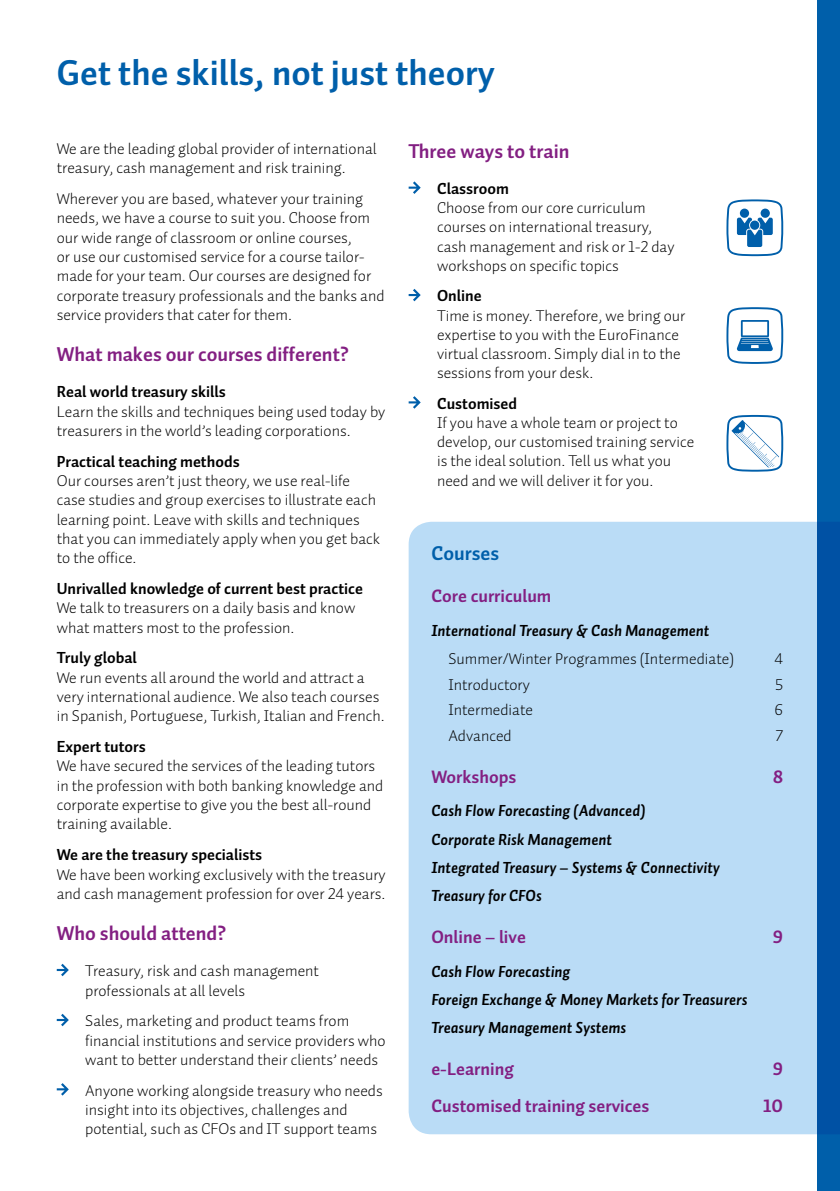
<style>
.page{position:relative;width:840px;height:1191px;background:#fff}
.page>*{position:absolute;margin:0;border:0;box-sizing:border-box;transform-origin:0 0}
.t1{font:36px "Auto 1 Bold LF";color:#005faa}
.t2{font:20px "Auto 1 Bold LF";color:#831f82}
.t3{font:20px "Auto 1 Bold LF";color:#005faa}
.t4{font:18px "Auto 1 Bold LF";color:#831f82}
.t5{font:16px/19.4px "Auto 1 Light LF";color:#000}
.t6{font:16px/28.2px "Auto 1 Bold Italic LF";color:#000}
.t7{font:16px "Auto 1 Bold LF";color:#000}
</style>
<div class="page">
<hr style="left:0;top:0;width:1px;height:1191px;background:#0090d7">
<svg style="left:57px;top:963px;width:12px;height:13px"></svg>
<svg style="left:57px;top:1013px;width:12px;height:13px"></svg>
<svg style="left:57px;top:1083px;width:12px;height:12px"></svg>
<svg style="left:408px;top:181px;width:12px;height:13px"></svg>
<svg style="left:408px;top:289px;width:12px;height:12px"></svg>
<svg style="left:408px;top:396px;width:12px;height:13px"></svg>
<svg style="left:726px;top:199px;width:56px;height:57px"></svg>
<svg style="left:726px;top:307px;width:56px;height:57px"></svg>
<svg style="left:726px;top:415px;width:56px;height:56px"></svg>
<div style="left:816px;top:0;width:23px;height:1191px;background:#005faa"></div>
<div style="left:408px;top:522px;width:431px;height:612px;background:#badcf6"></div>
<h1 class="t1" style="left:57px;top:50px;width:439px">Get the skills, not just theory</h1>
<p class="t5" style="left:57px;top:138px;width:321px">We are the leading global provider of international treasury, cash management and risk training.</p>
<p class="t5" style="left:57px;top:188px;width:329px">Wherever you are based, whatever your training needs, we have a course to suit you. Choose from our wide range of classroom or online courses,<br>or use our customised service for a course tailor&shy;made for your team. Our courses are designed for corporate treasury professionals and the banks and service providers that cater for them.</p>
<p class="t2" style="left:57px;top:341px;width:293px">What makes our courses different?</p>
<p class="t7" style="left:57px;top:382px;width:171px">Real world treasury skills</p>
<p class="t5" style="left:57px;top:401px;width:330px">Learn the skills and techniques being used today by treasurers in the world’s leading corporations.</p>
<p class="t7" style="left:57px;top:451px;width:184px">Practical teaching methods</p>
<p class="t5" style="left:57px;top:471px;width:325px">Our courses aren’t just theory, we use real-life case studies and group exercises to illustrate each learning point. Leave with skills and techniques that you can immediately apply when you get back to the office.</p>
<p class="t7" style="left:57px;top:578px;width:307px">Unrivalled knowledge of current best practice</p>
<p class="t5" style="left:57px;top:598px;width:300px">We talk to treasurers on a daily basis and know what matters most to the profession.</p>
<p class="t7" style="left:57px;top:648px;width:82px">Truly global</p>
<p class="t5" style="left:57px;top:667px;width:329px">We run events all around the world and attract a very international audience. We also teach courses in Spanish, Portuguese, Turkish, Italian and French.</p>
<p class="t7" style="left:57px;top:736px;width:90px">Expert tutors</p>
<p class="t5" style="left:57px;top:756px;width:328px">We have secured the services of the leading tutors in the profession with both banking knowledge and corporate expertise to give you the best all-round training available.</p>
<p class="t7" style="left:57px;top:844px;width:207px">We are the treasury specialists</p>
<p class="t5" style="left:57px;top:864px;width:330px">We have been working exclusively with the treasury and cash management profession for over 24 years.</p>
<p class="t2" style="left:57px;top:920px;width:171px">Who should attend?</p>
<p class="t5" style="left:85px;top:961px;width:235px">Treasury, risk and cash management professionals at all levels</p>
<p class="t5" style="left:85px;top:1011px;width:302px">Sales, marketing and product teams from financial institutions and service providers who want to better understand their clients’ needs</p>
<p class="t5" style="left:85px;top:1080px;width:299px">Anyone working alongside treasury who needs insight into its objectives, challenges and potential, such as CFOs and IT support teams</p>
<p class="t2" style="left:408px;top:138px;width:162px">Three ways to train</p>
<p class="t7" style="left:437px;top:178px;width:73px">Classroom</p>
<p class="t5" style="left:437px;top:198px;width:239px">Choose from our core curriculum courses on international treasury, cash management and risk or 1-2 day workshops on specific topics</p>
<p class="t7" style="left:437px;top:286px;width:46px">Online</p>
<p class="t5" style="left:437px;top:305px;width:250px">Time is money. Therefore, we bring our expertise to you with the EuroFinance virtual classroom. Simply dial in to the sessions from your desk.</p>
<p class="t7" style="left:437px;top:393px;width:82px">Customised</p>
<p class="t5" style="left:437px;top:413px;width:258px">If you have a whole team or project to develop, our customised training service is the ideal solution. Tell us what you need and we will deliver it for you.</p>
<p class="t3" style="left:431px;top:541px;width:69px">Courses</p>
<p class="t4" style="left:431px;top:585px;width:121px">Core curriculum</p>
<p class="t6" style="left:431px;top:616px;width:279px">International Treasury &amp; Cash Management</p>
<p class="t5" style="left:448px;top:649px;width:287px">Summer/Winter Programmes (Intermediate)</p>
<p class="t5" style="left:774px;top:649px;width:10px">4</p>
<p class="t5" style="left:448px;top:674px;width:83px">Introductory</p>
<p class="t5" style="left:774px;top:674px;width:10px">5</p>
<p class="t5" style="left:448px;top:700px;width:86px">Intermediate</p>
<p class="t5" style="left:774px;top:700px;width:10px">6</p>
<p class="t5" style="left:448px;top:725px;width:65px">Advanced</p>
<p class="t5" style="left:775px;top:725px;width:9px">7</p>
<p class="t4" style="left:431px;top:765px;width:87px">Workshops</p>
<p class="t4" style="left:772px;top:765px;width:12px">8</p>
<p class="t6" style="left:431px;top:796px;width:290px">Cash Flow Forecasting (Advanced)<br>Corporate Risk Management<br>Integrated Treasury – Systems &amp; Connectivity<br>Treasury for CFOs</p>
<p class="t4" style="left:431px;top:925px;width:96px">Online – live</p>
<p class="t4" style="left:772px;top:925px;width:12px">9</p>
<p class="t6" style="left:431px;top:957px;width:317px">Cash Flow Forecasting<br>Foreign Exchange &amp; Money Markets for Treasurers<br>Treasury Management Systems</p>
<p class="t4" style="left:431px;top:1057px;width:84px">e-Learning</p>
<p class="t4" style="left:772px;top:1057px;width:12px">9</p>
<p class="t4" style="left:431px;top:1094px;width:219px">Customised training services</p>
<p class="t4" style="left:762px;top:1094px;width:21px">10</p>
</div>
